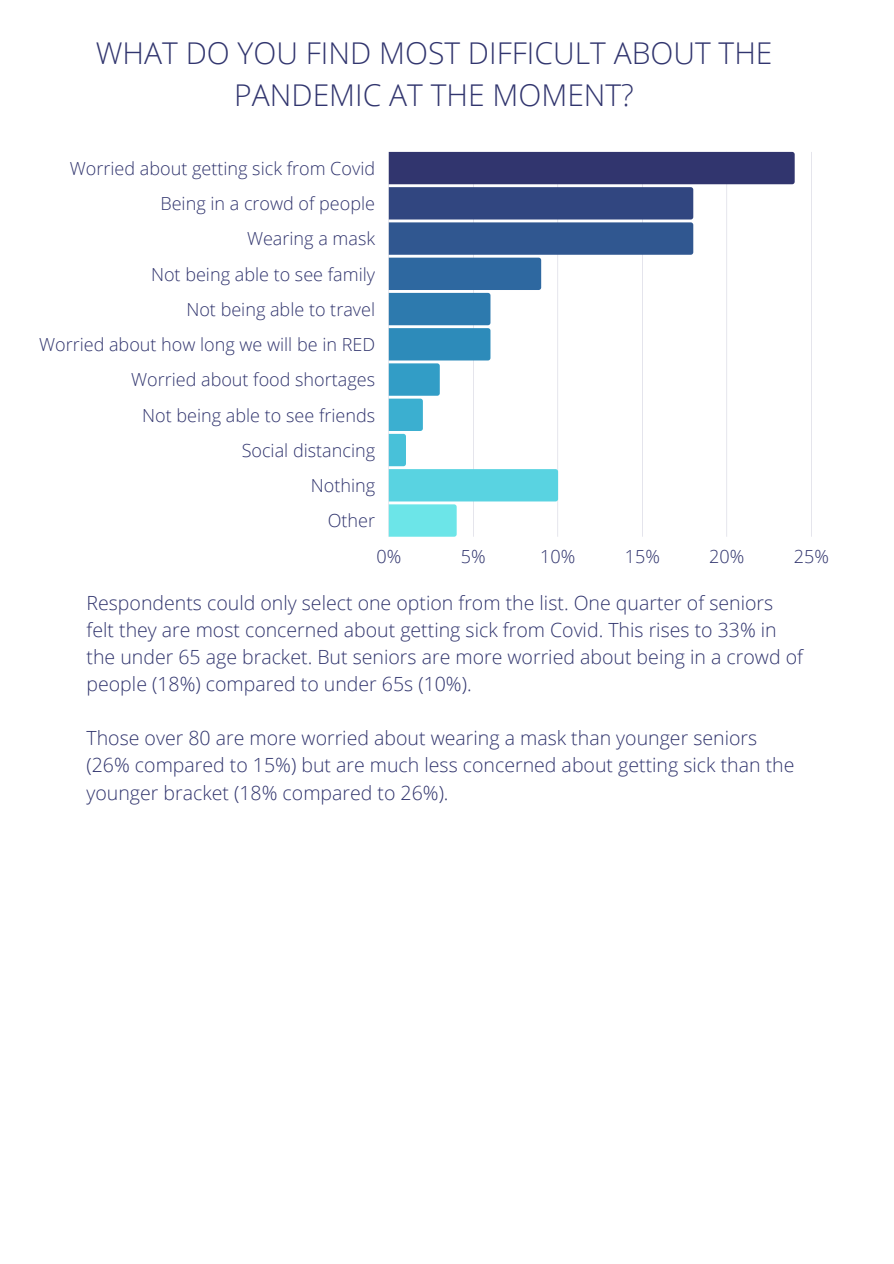
<style>
.page{position:relative;width:894px;height:1264px;background:#fff}
.page>*{position:absolute;margin:0;border:0;box-sizing:border-box;transform-origin:0 0}
.t1{font:300 30px/41.7px "Open Sans";color:#31356e;text-align:center}
.t2{font:300 19.5px/27px "Open Sans";color:#31356e}
.t3{font:300 18px "Open Sans";color:#31356e}
</style>
<div class="page">
<hr style="left:388px;top:152px;width:1px;height:384px;background:#31356e">
<hr style="left:810px;top:152px;width:1px;height:384px;background:#31356e">
<svg style="left:389px;top:152px;width:405px;height:384px"></svg>
<p class="t1" style="left:96px;top:32px;width:678px">WHAT DO YOU FIND MOST DIFFICULT ABOUT THE<br>PANDEMIC AT THE MOMENT?</p>
<p class="t3" style="left:70px;top:156px;width:306px">Worried about getting sick from Covid</p>
<p class="t3" style="left:160px;top:191px;width:216px">Being in a crowd of people</p>
<p class="t3" style="left:247px;top:226px;width:130px">Wearing a mask</p>
<p class="t3" style="left:151px;top:261px;width:225px">Not being able to see family</p>
<p class="t3" style="left:186px;top:296px;width:190px">Not being able to travel</p>
<p class="t3" style="left:39px;top:332px;width:337px">Worried about how long we will be in RED</p>
<p class="t3" style="left:131px;top:367px;width:245px">Worried about food shortages</p>
<p class="t3" style="left:142px;top:402px;width:234px">Not being able to see friends</p>
<p class="t3" style="left:242px;top:437px;width:135px">Social distancing</p>
<p class="t3" style="left:311px;top:473px;width:66px">Nothing</p>
<p class="t3" style="left:328px;top:508px;width:49px">Other</p>
<p class="t3" style="left:376px;top:544px;width:26px">0%</p>
<p class="t3" style="left:461px;top:544px;width:26px">5%</p>
<p class="t3" style="left:540px;top:544px;width:37px">10%</p>
<p class="t3" style="left:624px;top:544px;width:37px">15%</p>
<p class="t3" style="left:709px;top:544px;width:37px">20%</p>
<p class="t3" style="left:793px;top:544px;width:37px">25%</p>
<p class="t2" style="left:86px;top:589px;width:717px">Respondents could only select one option from the list. One quarter of seniors felt they are most concerned about getting sick from Covid. This rises to 33% in the under 65 age bracket. But seniors are more worried about being in a crowd of people (18%) compared to under 65s (10%).</p>
<p class="t2" style="left:86px;top:724px;width:709px">Those over 80 are more worried about wearing a mask than younger seniors (26% compared to 15%) but are much less concerned about getting sick than the younger bracket (18% compared to 26%).</p>
</div>
